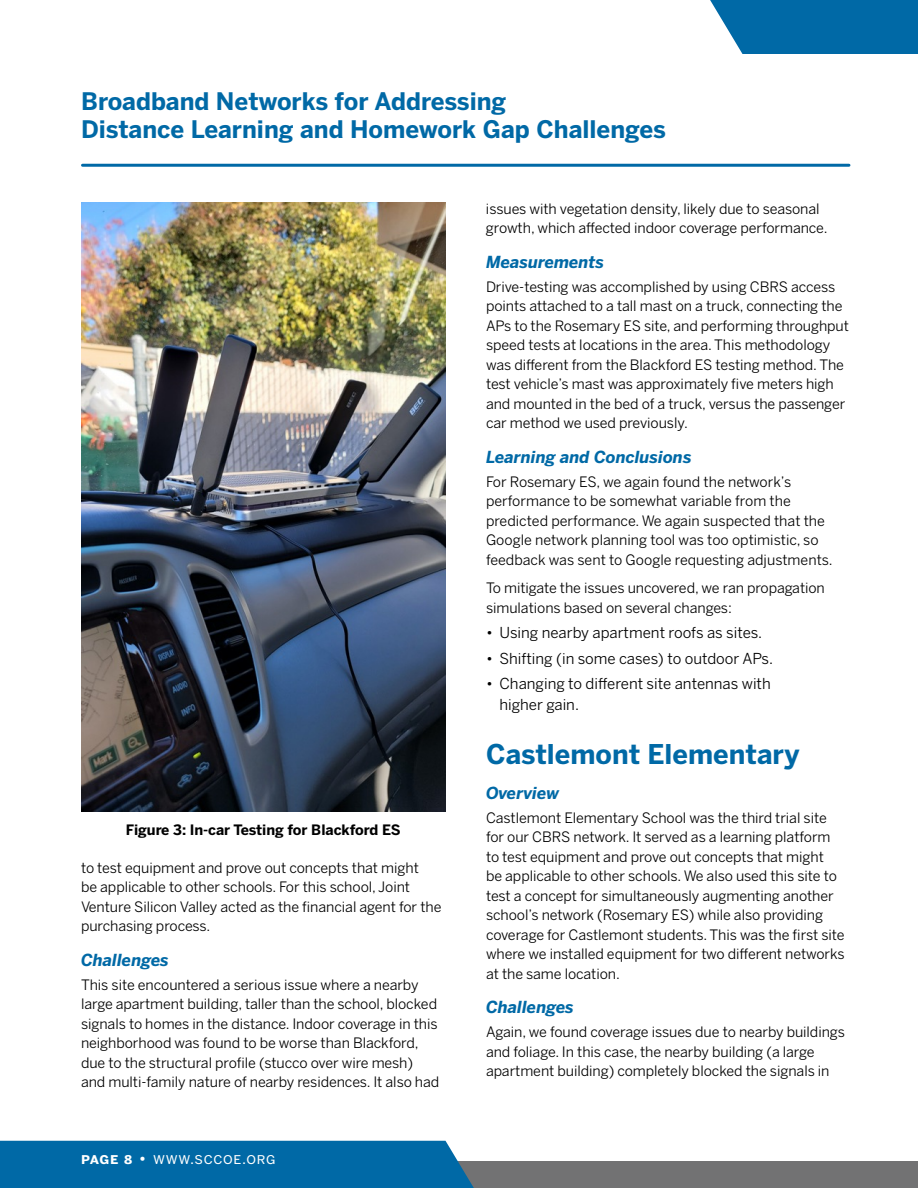
<style>
.page{position:relative;width:918px;height:1188px;background:#fff}
.page>*{position:absolute;margin:0;border:0;box-sizing:border-box;transform-origin:0 0}
.t1{font:700 27px "Benton Sans";color:#0069a6}
.t2{font:700 24px/28.8px "Benton Sans";color:#0069a6}
.t3{font:italic 700 16.5px "Benton Sans";color:#0069a6}
.t4{font:15px/21px "Benton Sans";color:#000}
.t5{font:15px "Benton Sans Regular SC";letter-spacing:.045em;color:#fff}
.t6{font:14.25px/19.5px "Benton Sans";letter-spacing:-.005em;color:#000}
.t7{font:700 14.25px "Benton Sans";letter-spacing:-.005em;color:#000}
.s1{font-family:"Benton Sans Bold SC"}
</style>
<div class="page">
<div style="left:0;top:1161px;width:918px;height:27px;background:#727273"></div>
<div style="left:0;top:1141px;width:474px;height:47px;background:#0069a6"></div>
<svg style="left:710px;top:0;width:208px;height:54px;background:#1475ad"></svg>
<hr style="left:82px;top:164px;width:767px;height:3px;background:#0069a6">
<img style="left:81px;top:202px;width:365px;height:610px">
<h2 class="t2" style="left:81px;top:86px;width:587px">Broadband Networks for Addressing<br>Distance Learning and Homework Gap Challenges</h2>
<p class="t7" style="left:126px;top:821px;width:276px">Figure 3: In-car Testing for Blackford ES</p>
<p class="t6" style="left:81px;top:858px;width:362px">to test equipment and prove out concepts that might<br>be applicable to other schools. For this school, Joint Venture Silicon Valley acted as the financial agent for the purchasing process.</p>
<p class="t3" style="left:81px;top:950px;width:89px">Challenges</p>
<p class="t6" style="left:81px;top:975px;width:360px">This site encountered a serious issue where a nearby large apartment building, taller than the school, blocked signals to homes in the distance. Indoor coverage in this neighborhood was found to be worse than Blackford, due to the structural profile (stucco over wire mesh) and multi-family nature of nearby residences. It also had</p>
<p class="t5" style="left:81px;top:1149px;width:196px"><span class="s1">page 8 •</span> www.sccoe.org</p>
<p class="t6" style="left:486px;top:199px;width:343px">issues with vegetation density, likely due to seasonal growth, which affected indoor coverage performance.</p>
<p class="t3" style="left:486px;top:252px;width:120px">Measurements</p>
<p class="t6" style="left:486px;top:277px;width:365px">Drive-testing was accomplished by using CBRS access points attached to a tall mast on a truck, connecting the APs to the Rosemary ES site, and performing throughput speed tests at locations in the area. This methodology was different from the Blackford ES testing method. The test vehicle’s mast was approximately five meters high and mounted in the bed of a truck, versus the passenger car method we used previously.</p>
<p class="t3" style="left:486px;top:447px;width:207px">Learning and Conclusions</p>
<p class="t6" style="left:486px;top:472px;width:348px">For Rosemary ES, we again found the network’s performance to be somewhat variable from the predicted performance. We again suspected that the Google network planning tool was too optimistic, so feedback was sent to Google requesting adjustments.</p>
<p class="t6" style="left:486px;top:578px;width:340px">To mitigate the issues uncovered, we ran propagation simulations based on several changes:</p>
<p class="t4" style="left:486px;top:622px;width:278px">• Using nearby apartment roofs as sites.</p>
<p class="t4" style="left:486px;top:648px;width:289px">• Shifting (in some cases) to outdoor APs.</p>
<p class="t4" style="left:500px;top:673px;width:273px;text-indent:-14px">• Changing to different site antennas with higher gain.</p>
<h1 class="t1" style="left:486px;top:738px;width:315px">Castlemont Elementary</h1>
<p class="t3" style="left:486px;top:783px;width:74px">Overview</p>
<p class="t6" style="left:486px;top:808px;width:360px">Castlemont Elementary School was the third trial site for our CBRS network. It served as a learning platform to test equipment and prove out concepts that might<br>be applicable to other schools. We also used this site to test a concept for simultaneously augmenting another school’s network (Rosemary ES) while also providing coverage for Castlemont students. This was the first site where we installed equipment for two different networks at the same location.</p>
<p class="t3" style="left:486px;top:997px;width:89px">Challenges</p>
<p class="t6" style="left:486px;top:1022px;width:360px">Again, we found coverage issues due to nearby buildings and foliage. In this case, the nearby building (a large apartment building) completely blocked the signals in</p>
</div>
